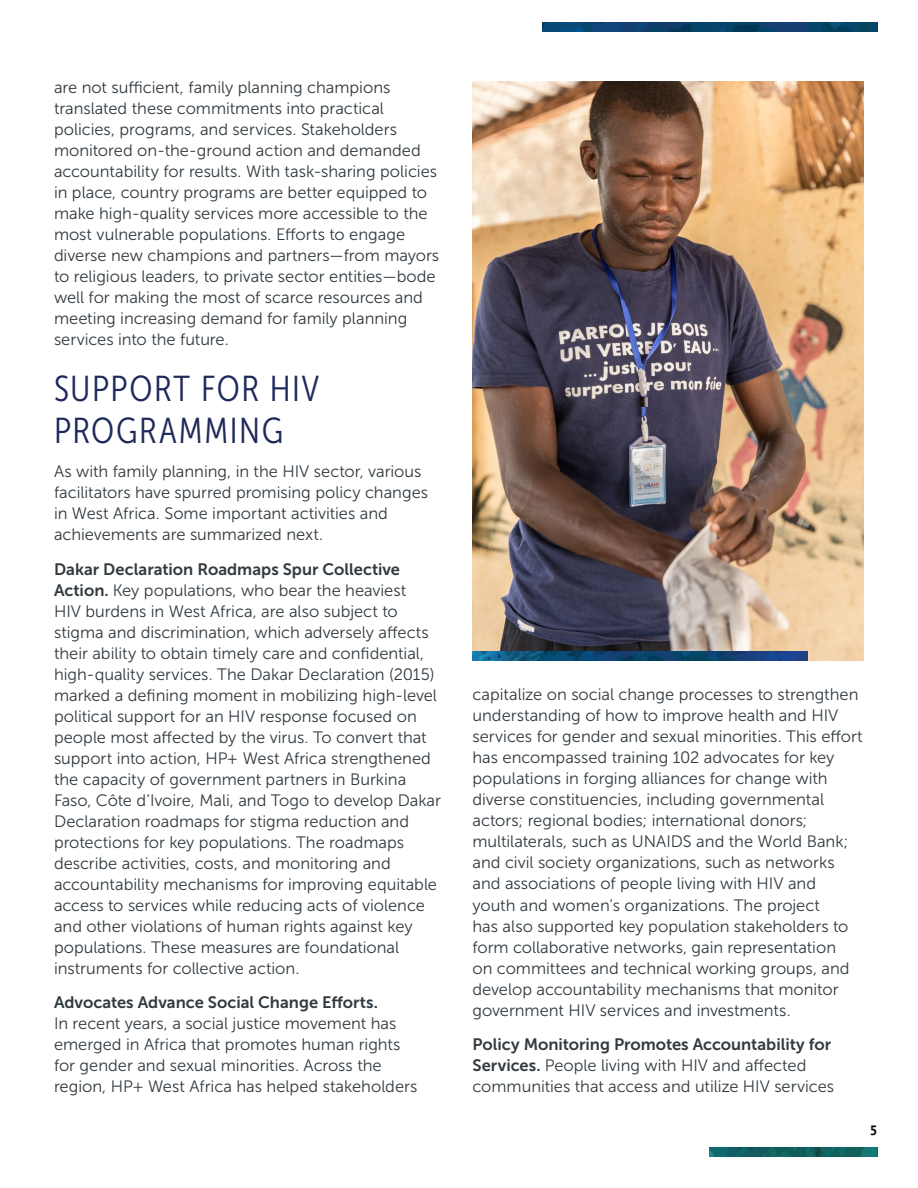
<style>
.page{position:relative;width:918px;height:1188px;background:#fff}
.page>*{position:absolute;margin:0;border:0;box-sizing:border-box;transform-origin:0 0}
.t1{font:36px/42px "Museo Sans Cond 300";letter-spacing:.045em;color:#1e295b}
.Body{font:16.5px/21px "Museo Sans 300";color:#313a40}
.t2{font:700 13.5px "PT Sans";color:#000}
.s1{font-family:"Museo Sans 700"}
</style>
<div class="page">
<img style="left:542px;top:22px;width:336px;height:9px">
<img style="left:710px;top:1148px;width:168px;height:9px">
<img style="left:472px;top:81px;width:392px;height:580px">
<img style="left:472px;top:652px;width:336px;height:9px">
<p class="Body" style="left:54px;top:77px;width:387px">are not sufficient, family planning champions translated these commitments into practical policies, programs, and services. Stakeholders monitored on-the-ground action and demanded accountability for results. With task-sharing policies in place, country programs are better equipped to make high-quality services more accessible to the most vulnerable populations. Efforts to engage diverse new champions and partners—from mayors to religious leaders, to private sector entities—bode well for making the most of scarce resources and meeting increasing demand for family planning services into the future.</p>
<h1 class="t1" style="left:54px;top:368px;width:267px">SUPPORT FOR HIV<br>PROGRAMMING</h1>
<p class="Body" style="left:54px;top:461px;width:376px">As with family planning, in the HIV sector, various facilitators have spurred promising policy changes in West Africa. Some important activities and achievements are summarized next.</p>
<p class="Body" style="left:54px;top:559px;width:389px"><span class="s1">Dakar Declaration Roadmaps Spur Collective Action.</span> Key populations, who bear the heaviest<br>HIV burdens in West Africa, are also subject to stigma and discrimination, which adversely affects their ability to obtain timely care and confidential, high-quality services. The Dakar Declaration (2015) marked a defining moment in mobilizing high-level political support for an HIV response focused on people most affected by the virus. To convert that support into action, HP+ West Africa strengthened the capacity of government partners in Burkina Faso, Côte d’Ivoire, Mali, and Togo to develop Dakar Declaration roadmaps for stigma reduction and protections for key populations. The roadmaps describe activities, costs, and monitoring and accountability mechanisms for improving equitable access to services while reducing acts of violence and other violations of human rights against key populations. These measures are foundational instruments for collective action.</p>
<p class="Body" style="left:54px;top:992px;width:365px"><span class="s1">Advocates Advance Social Change Efforts.<br></span>In recent years, a social justice movement has emerged in Africa that promotes human rights for gender and sexual minorities. Across the region, HP+ West Africa has helped stakeholders</p>
<p class="Body" style="left:473px;top:684px;width:392px">capitalize on social change processes to strengthen understanding of how to improve health and HIV services for gender and sexual minorities. This effort has encompassed training 102 advocates for key populations in forging alliances for change with diverse constituencies, including governmental actors; regional bodies; international donors; multilaterals, such as UNAIDS and the World Bank; and civil society organizations, such as networks and associations of people living with HIV and youth and women’s organizations. The project<br>has also supported key population stakeholders to form collaborative networks, gain representation<br>on committees and technical working groups, and develop accountability mechanisms that monitor government HIV services and investments.</p>
<p class="Body" style="left:473px;top:1034px;width:363px"><span class="s1">Policy Monitoring Promotes Accountability for<br>Services.</span> People living with HIV and affected communities that access and utilize HIV services</p>
<p class="t2" style="left:870px;top:1121px;width:9px">5</p>
</div>
